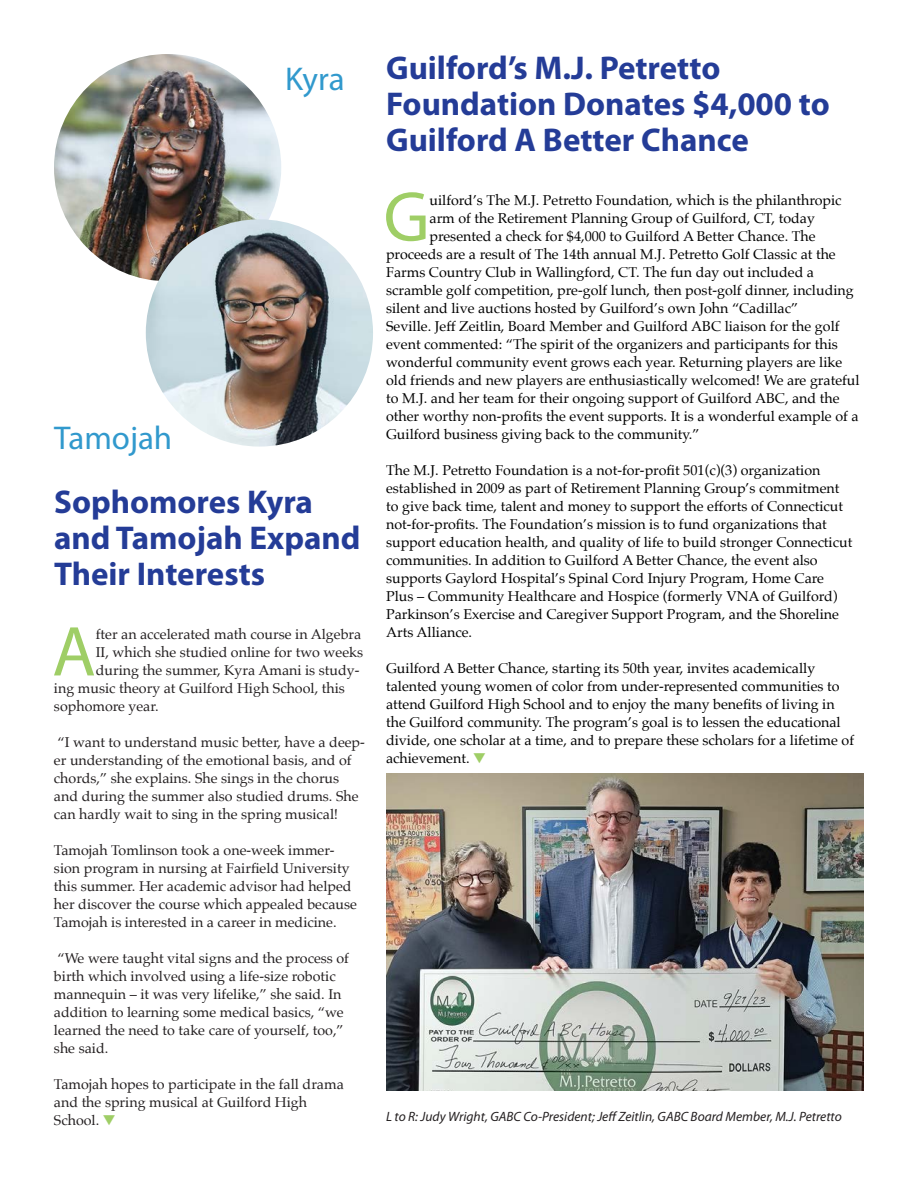
<style>
.page{position:relative;width:918px;height:1188px;background:#fff}
.page>*{position:absolute;margin:0;border:0;box-sizing:border-box;transform-origin:0 0}
.Body_Text{font:71.25px "Myriad Pro";color:#9fce66}
.Headline{font:700 33px/36px "Myriad Pro";color:#243c97}
.GirlsNames{font:33px "Myriad Pro";color:#3199cd}
.Body_Text-2{font:14.25px/18px "Palatino";color:#000}
.Body_Text-3{font:14.25px/18px "Palatino";color:#231f20}
.t1{font:italic 13.5px "Myriad Pro";color:#231f20}
.s1{color:#9fce66}
</style>
<div class="page">
<img style="left:54px;top:54px;width:227px;height:227px;border-radius:114px">
<img style="left:146px;top:219px;width:227px;height:228px;border-radius:114px">
<img style="left:386px;top:773px;width:478px;height:318px">
<p class="GirlsNames" style="left:285px;top:58px;width:61px">Kyra</p>
<p class="GirlsNames" style="left:54px;top:418px;width:120px">Tamojah</p>
<p class="Headline" style="left:54px;top:483px;width:308px">Sophomores Kyra and Tamojah Expand<br>Their Interests</p>
<p class="Body_Text" style="left:52px;top:608px;width:45px">A</p>
<p class="Body_Text-3" style="left:96px;top:626px;width:267px">fter an accelerated math course in Algebra</p>
<p class="Body_Text-3" style="left:96px;top:644px;width:269px">II, which she studied online for two weeks</p>
<p class="Body_Text-3" style="left:96px;top:662px;width:265px">during the summer, Kyra Amani is study-</p>
<p class="Body_Text-3" style="left:54px;top:680px;width:292px">ing music theory at Guilford High School, this</p>
<p class="Body_Text-3" style="left:54px;top:698px;width:106px">sophomore year.</p>
<p class="Body_Text-3" style="left:54px;top:734px;width:312px">“I want to understand music better, have a deep&shy;er understanding of the emotional basis, and of chords,” she explains. She sings in the chorus and during the summer also studied drums. She can hardly wait to sing in the spring musical!</p>
<p class="Body_Text-3" style="left:54px;top:841px;width:305px">Tamojah Tomlinson took a one-week immer&shy;sion program in nursing at Fairfield University this summer. Her academic advisor had helped her discover the course which appealed because Tamojah is interested in a career in medicine.</p>
<p class="Body_Text-3" style="left:54px;top:949px;width:297px">“We were taught vital signs and the process of birth which involved using a life-size robotic mannequin – it was very lifelike,” she said. In addition to learning some medical basics, “we learned the need to take care of yourself, too,” she said.</p>
<p class="Body_Text-3" style="left:54px;top:1075px;width:291px">Tamojah hopes to participate in the fall drama and the spring musical at Guilford High<br>School. <span class="s1">▼</span></p>
<p class="Headline" style="left:386px;top:49px;width:445px">Guilford’s M.J. Petretto<br>Foundation Donates $4,000 to<br>Guilford A Better Chance</p>
<p class="Body_Text" style="left:384px;top:173px;width:48px">G</p>
<p class="Body_Text-2" style="left:430px;top:191px;width:414px">uilford’s The M.J. Petretto Foundation, which is the philanthropic</p>
<p class="Body_Text-2" style="left:430px;top:209px;width:387px">arm of the Retirement Planning Group of Guilford, CT, today</p>
<p class="Body_Text-2" style="left:430px;top:227px;width:388px">presented a check for $4,000 to Guilford A Better Chance. The</p>
<p class="Body_Text-2" style="left:386px;top:245px;width:451px">proceeds are a result of The 14th annual M.J. Petretto Golf Classic at the</p>
<p class="Body_Text-2" style="left:386px;top:263px;width:430px">Farms Country Club in Wallingford, CT. The fun day out included a</p>
<p class="Body_Text-2" style="left:386px;top:281px;width:469px">scramble golf competition, pre-golf lunch, then post-golf dinner, including</p>
<p class="Body_Text-2" style="left:386px;top:299px;width:414px">silent and live auctions hosted by Guilford’s own John “Cadillac”</p>
<p class="Body_Text-2" style="left:386px;top:317px;width:455px">Seville. Jeff Zeitlin, Board Member and Guilford ABC liaison for the golf</p>
<p class="Body_Text-2" style="left:386px;top:335px;width:453px">event commented: “The spirit of the organizers and participants for this</p>
<p class="Body_Text-2" style="left:386px;top:353px;width:458px">wonderful community event grows each year. Returning players are like</p>
<p class="Body_Text-2" style="left:386px;top:371px;width:475px">old friends and new players are enthusiastically welcomed! We are grateful</p>
<p class="Body_Text-2" style="left:386px;top:389px;width:455px">to M.J. and her team for their ongoing support of Guilford ABC, and the</p>
<p class="Body_Text-2" style="left:386px;top:407px;width:474px">other worthy non-profits the event supports. It is a wonderful example of a</p>
<p class="Body_Text-2" style="left:386px;top:425px;width:315px">Guilford business giving back to the community.”</p>
<p class="Body_Text-2" style="left:386px;top:461px;width:468px">The M.J. Petretto Foundation is a not-for-profit 501(c)(3) organization established in 2009 as part of Retirement Planning Group’s commitment to give back time, talent and money to support the efforts of Connecticut not-for-profits. The Foundation’s mission is to fund organizations that support education health, and quality of life to build stronger Connecticut communities. In addition to Guilford A Better Chance, the event also supports Gaylord Hospital’s Spinal Cord Injury Program, Home Care Plus – Community Healthcare and Hospice (formerly VNA of Guilford)<br>Parkinson’s Exercise and Caregiver Support Program, and the Shoreline Arts Alliance.</p>
<p class="Body_Text-2" style="left:386px;top:659px;width:470px">Guilford A Better Chance, starting its 50th year, invites academically talented young women of color from under-represented communities to attend Guilford High School and to enjoy the many benefits of living in the Guilford community. The program’s goal is to lessen the educational divide, one scholar at a time, and to prepare these scholars for a lifetime of achievement. <span class="s1">▼</span></p>
<p class="t1" style="left:386px;top:1109px;width:457px">L to R: Judy Wright, GABC Co-President; Jeff Zeitlin, GABC Board Member, M.J. Petretto</p>
</div>
